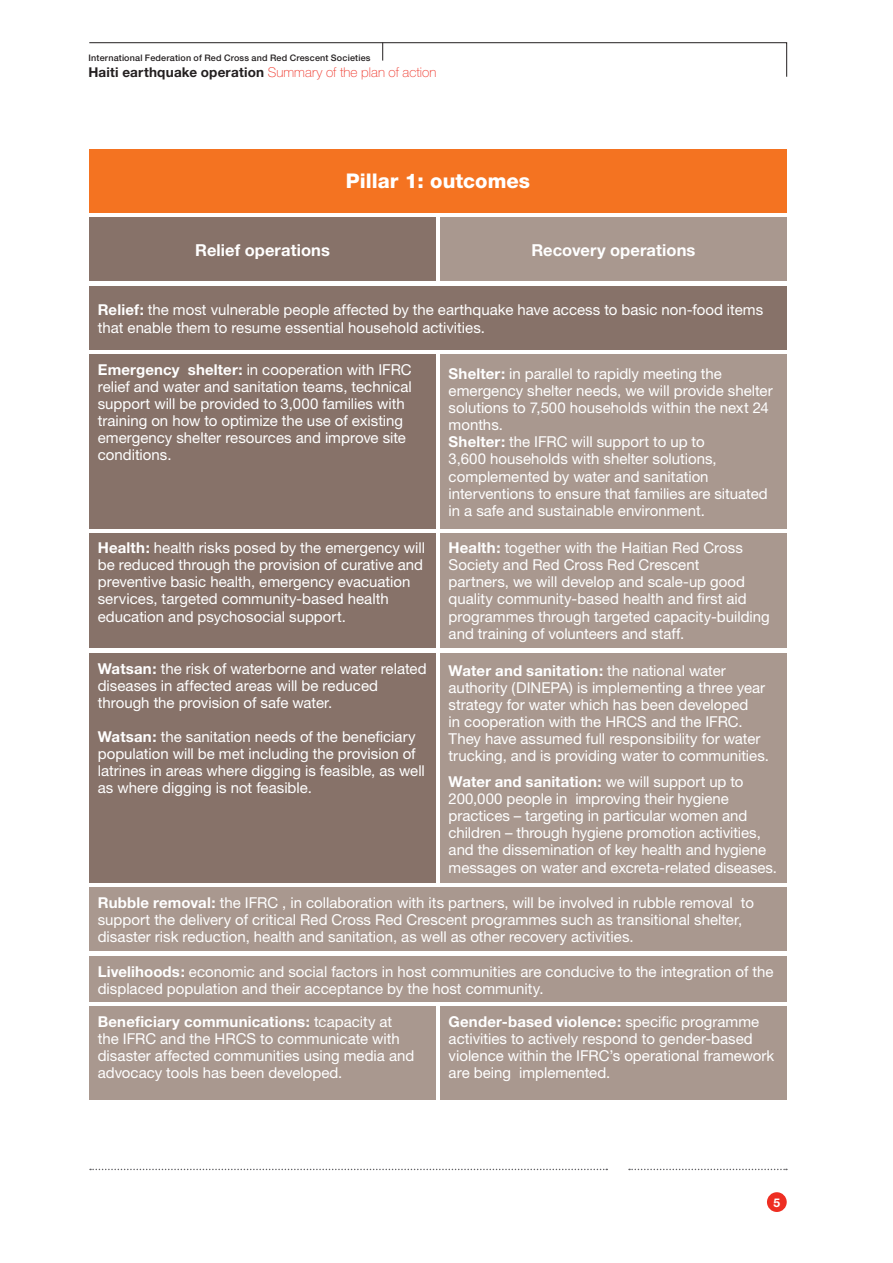
<style>
.page{position:relative;width:893px;height:1263px;background:#fff}
.page>*{position:absolute;margin:0;border:0;box-sizing:border-box;transform-origin:0 0}
._3_3_titre_blanc{font:800 20.25px "Helvetica Neue";color:#fff}
.box_9{font:700 16.5px "Helvetica Neue";letter-spacing:.005em;color:#fff}
.boxcoul_txt{font:15px/17.1px "Helvetica Neue";color:#fff}
.t1{font:700 13.5px "Helvetica Neue";letter-spacing:.015em;color:#231f20}
.t2{font:700 12px "Helvetica Neue";color:#fff}
.t3{font:500 9px "Helvetica Neue";letter-spacing:.02em;color:#231f20}
.s1{font-weight:100;color:#ee2e22}
.s2{font-weight:700}
</style>
<div class="page">
<svg style="left:89px;top:42px;width:698px;height:35px"></svg>
<svg style="left:629px;top:1169px;width:158px;height:1px"></svg>
<svg style="left:90px;top:1169px;width:517px;height:1px"></svg>
<div style="left:767px;top:1192px;width:20px;height:20px;background:#ee2e22;border-radius:50%"></div>
<div style="left:89px;top:217px;width:347px;height:64px;background:#877269"></div>
<div style="left:89px;top:354px;width:347px;height:175px;background:#877269"></div>
<div style="left:89px;top:533px;width:347px;height:115px;background:#877269"></div>
<div style="left:89px;top:653px;width:347px;height:230px;background:#877269"></div>
<div style="left:89px;top:1006px;width:347px;height:94px;background:#a9988f"></div>
<div style="left:440px;top:217px;width:347px;height:64px;background:#a9988f"></div>
<div style="left:440px;top:354px;width:347px;height:175px;background:#a9988f"></div>
<div style="left:440px;top:533px;width:347px;height:115px;background:#a9988f"></div>
<div style="left:440px;top:653px;width:347px;height:230px;background:#a9988f"></div>
<div style="left:440px;top:1006px;width:347px;height:94px;background:#a9988f"></div>
<div style="left:89px;top:149px;width:698px;height:64px;background:#f47321"></div>
<div style="left:89px;top:286px;width:698px;height:64px;background:#877269"></div>
<div style="left:89px;top:887px;width:698px;height:64px;background:#a9988f"></div>
<div style="left:89px;top:956px;width:698px;height:46px;background:#a9988f"></div>
<p class="t3" style="left:89px;top:52px;width:283px">International Federation of Red Cross and Red Crescent Societies</p>
<p class="t1" style="left:88px;top:64px;width:349px">Haiti earthquake operation <span class="s1">Summary of the plan of action</span></p>
<p class="_3_3_titre_blanc" style="left:346px;top:169px;width:186px">Pillar 1: outcomes</p>
<p class="box_9" style="left:195px;top:239px;width:136px">Relief operations</p>
<p class="box_9" style="left:531px;top:239px;width:166px">Recovery operations</p>
<p class="boxcoul_txt" style="left:98px;top:301px;width:667px"><span class="s2">Relief:</span> the most vulnerable people affected by the earthquake have access to basic non-food items that enable them to resume essential household activities.</p>
<p class="boxcoul_txt" style="left:98px;top:360px;width:316px"><span class="s2">Emergency shelter:</span> in cooperation with IFRC relief and water and sanitation teams, technical support will be provided to 3,000 families with training on how to optimize the use of existing emergency shelter resources and improve site conditions.</p>
<p class="boxcoul_txt" style="left:98px;top:539px;width:329px"><span class="s2">Health:</span> health risks posed by the emergency will be reduced through the provision of curative and preventive basic health, emergency evacuation services, targeted community-based health education and psychosocial support.</p>
<p class="boxcoul_txt" style="left:98px;top:660px;width:330px"><span class="s2">Watsan:</span> the risk of waterborne and water related diseases in affected areas will be reduced through the provision of safe water.</p>
<p class="boxcoul_txt" style="left:98px;top:728px;width:329px"><span class="s2">Watsan:</span> the sanitation needs of the beneficiary population will be met including the provision of latrines in areas where digging is feasible, as well as where digging is not feasible.</p>
<p class="boxcoul_txt" style="left:449px;top:365px;width:326px"><span class="s2">Shelter:</span> in parallel to rapidly meeting the emergency shelter needs, we will provide shelter solutions to 7,500 households within the next 24 months.</p>
<p class="boxcoul_txt" style="left:449px;top:433px;width:321px"><span class="s2">Shelter:</span> the IFRC will support to up to<br>3,600 households with shelter solutions, complemented by water and sanitation interventions to ensure that families are situated in a safe and sustainable environment.</p>
<p class="boxcoul_txt" style="left:449px;top:539px;width:323px"><span class="s2">Health:</span> together with the Haitian Red Cross Society and Red Cross Red Crescent<br>partners, we will develop and scale-up good quality community-based health and first aid programmes through targeted capacity-building and training of volunteers and staff.</p>
<p class="boxcoul_txt" style="left:449px;top:662px;width:322px"><span class="s2">Water and sanitation:</span> the national water authority (DINEPA) is implementing a three year strategy for water which has been developed<br>in cooperation with the HRCS and the IFRC.<br>They have assumed full responsibility for water trucking, and is providing water to communities.</p>
<p class="boxcoul_txt" style="left:449px;top:773px;width:330px"><span class="s2">Water and sanitation:</span> we will support up to 200,000 people in improving their hygiene practices – targeting in particular women and children – through hygiene promotion activities, and the dissemination of key health and hygiene messages on water and excreta-related diseases.</p>
<p class="boxcoul_txt" style="left:98px;top:894px;width:658px"><span class="s2">Rubble removal:</span> the IFRC , in collaboration with its partners, will be involved in rubble removal to support the delivery of critical Red Cross Red Crescent programmes such as transitional shelter, disaster risk reduction, health and sanitation, as well as other recovery activities.</p>
<p class="boxcoul_txt" style="left:98px;top:962px;width:677px"><span class="s2">Livelihoods:</span> economic and social factors in host communities are conducive to the integration of the displaced population and their acceptance by the host community.</p>
<p class="boxcoul_txt" style="left:98px;top:1013px;width:318px"><span class="s2">Beneficiary communications:</span> tcapacity at the IFRC and the HRCS to communicate with disaster affected communities using media and advocacy tools has been developed.</p>
<p class="boxcoul_txt" style="left:449px;top:1013px;width:327px"><span class="s2">Gender-based violence:</span> specific programme activities to actively respond to gender-based violence within the IFRC’s operational framework are being implemented.</p>
<p class="t2" style="left:773px;top:1195px;width:8px">5</p>
</div>
